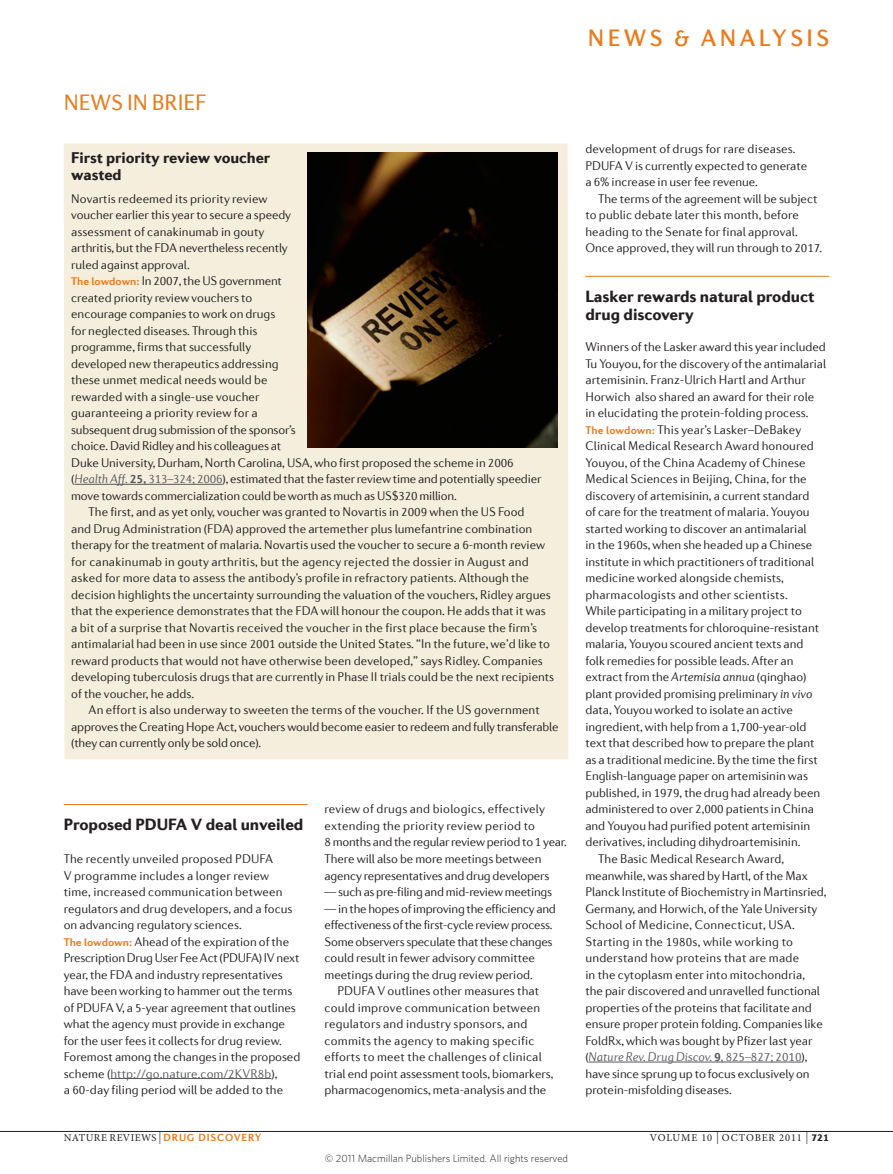
<style>
.page{position:relative;width:893px;height:1174px;background:#fff}
.page>*{position:absolute;margin:0;border:0;box-sizing:border-box;transform-origin:0 0}
.sectionheader{font:500 24px "Diverda Sans Com";letter-spacing:.14em;color:#ea7c1d}
.strap_reg{font:22.5px "Diverda Sans Com";letter-spacing:-.005em;color:#ea7c1d}
.nibtitle{font:900 16.5px/18px "Diverda Sans Com";letter-spacing:-.005em;color:#231f20}
.nibbox-title{font:900 15.75px/16.5px "Diverda Sans Com";letter-spacing:-.005em;color:#231f20}
.nibbody{font:300 12.75px/16.5px "Diverda Sans Com";letter-spacing:-.005em;color:#231f20}
.nibbody_indent{font:300 12.75px/16.5px "Diverda Sans Com";letter-spacing:-.005em;color:#231f20}
.nibbody_indent-2{font:300 12.75px/16.5px "Diverda Sans Com";letter-spacing:.015em;color:#231f20}
.t1{font:300 10.5px "Whitney";color:#231f20}
.t2{font:10.5px "Minion Pro";letter-spacing:.04em;color:#231f20}
.t3{font:10.5px "Minion Pro";letter-spacing:.085em;color:#231f20}
.s1{font-weight:700;font-size:11.25px;color:#ea7c1d}
.s2{font-style:italic;color:#57585a}
.s3{font-weight:700;color:#57585a}
.s4{color:#57585a}
.s5{font-family:"Diverda Sans Com Light 2";font-weight:400}
.s6{font-style:italic}
.s7{font-size:12px}
.s8{font-family:"Diverda Sans Com";font-weight:700;color:#ea7c1d}
.s9{font-family:"Diverda Sans Com";font-weight:900}
</style>
<div class="page">
<div style="left:64px;top:144px;width:504px;height:615px;background:#f5eedc"></div>
<img style="left:308px;top:152px;width:250px;height:295px">
<hr style="left:0;top:1131px;width:893px;height:1px;background:#231f20">
<hr style="left:74px;top:484px;width:149px;height:1px;background:#57585a">
<hr style="left:64px;top:804px;width:244px;height:1px;background:#ea7c1d">
<hr style="left:110px;top:1078px;width:161px;height:1px;background:#57585a">
<hr style="left:585px;top:276px;width:244px;height:1px;background:#ea7c1d">
<hr style="left:589px;top:1061px;width:212px;height:1px;background:#57585a">
<p class="strap_reg" style="left:64px;top:90px;width:144px">NEWS IN BRIEF</p>
<p class="nibbox-title" style="left:71px;top:149px;width:201px">First priority review voucher wasted</p>
<p class="nibbody" style="left:71px;top:190px;width:221px">Novartis redeemed its priority review voucher earlier this year to secure a speedy assessment of canakinumab in gouty arthritis, but the FDA nevertheless recently ruled against approval.</p>
<p class="nibbody" style="left:71px;top:273px;width:472px"><span class="s1">The lowdown:</span> In 2007, the US government<br>created priority review vouchers to<br>encourage companies to work on drugs<br>for neglected diseases. Through this<br>programme, firms that successfully<br>developed new therapeutics addressing<br>these unmet medical needs would be<br>rewarded with a single-use voucher<br>guaranteeing a priority review for a<br>subsequent drug submission of the sponsor’s<br>choice. David Ridley and his colleagues at<br>Duke University, Durham, North Carolina, USA, who first proposed the scheme in 2006 (<span class="s2">Health Aff.</span> <span class="s3">25,</span> <span class="s4">313–324; 2006</span>), estimated that the faster review time and potentially speedier move towards commercialization could be worth as much as US$320 million.</p>
<p class="nibbody" style="left:71px;top:504px;width:484px;text-indent:17px">The first, and as yet only, voucher was granted to Novartis in 2009 when the US Food<br>and Drug Administration (FDA) approved the artemether plus lumefantrine combination therapy for the treatment of malaria. Novartis used the voucher to secure a 6-month review for canakinumab in gouty arthritis, but the agency rejected the dossier in August and asked for more data to assess the antibody’s profile in refractory patients. Although the decision highlights the uncertainty surrounding the valuation of the vouchers, Ridley argues that the experience demonstrates that the FDA will honour the coupon. He adds that it was a bit of a surprise that Novartis received the voucher in the first place because the firm’s antimalarial had been in use since 2001 outside the United States. “In the future, we’d like to reward products that would not have otherwise been developed,” says Ridley. Companies <span class="s5">developing tuberculosis drugs that are currently in Phase II trials could be the next recipients </span>of the voucher, he adds.</p>
<p class="nibbody" style="left:71px;top:702px;width:489px;text-indent:17px">An effort is also underway to sweeten the terms of the voucher. If the US government approves the Creating Hope Act, vouchers would become easier to redeem and fully transferable (they can currently only be sold once).</p>
<p class="nibtitle" style="left:64px;top:815px;width:241px">Proposed PDUFA V deal unveiled</p>
<p class="nibbody" style="left:64px;top:850px;width:230px">The recently unveiled proposed PDUFA<br>V programme includes a longer review time, increased communication between regulators and drug developers, and a focus on advancing regulatory sciences.</p>
<p class="nibbody" style="left:64px;top:933px;width:238px"><span class="s1">The lowdown:</span> Ahead of the expiration of the Prescription Drug User Fee Act (PDUFA) IV next year, the FDA and industry representatives have been working to hammer out the terms of PDUFA V, a 5-year agreement that outlines what the agency must provide in exchange for the user fees it collects for drug review.<br>Foremost among the changes in the proposed scheme (<span class="s4">http://go.nature.com/2KVR8b</span>),<br>a 60-day filing period will be added to the</p>
<p class="nibbody" style="left:325px;top:801px;width:244px">review of drugs and biologics, effectively extending the priority review period to<br><span class="s5">8 months and the regular review period to 1 year.<br></span>There will also be more meetings between agency representatives and drug developers</p>
<p class="nibbody" style="left:325px;top:883px;width:229px">— such as pre-filing and mid-review meetings</p>
<p class="nibbody" style="left:325px;top:900px;width:233px">— in the hopes of improving the efficiency and effectiveness of the first-cycle review process.<br>Some observers speculate that these changes could result in fewer advisory committee meetings during the drug review period.</p>
<p class="nibbody_indent-2" style="left:325px;top:982px;width:230px;text-indent:13px">PDUFA V outlines other measures that could improve communication between regulators and industry sponsors, and commits the agency to making specific efforts to meet the challenges of clinical trial end point assessment tools, biomarkers, pharmacogenomics, meta-analysis and the</p>
<p class="sectionheader" style="left:588px;top:24px;width:243px">NEWS &amp; ANALYSIS</p>
<p class="nibbody_indent" style="left:585px;top:141px;width:223px">development of drugs for rare diseases.<br>PDUFA V is currently expected to generate a 6% increase in user fee revenue.</p>
<p class="nibbody_indent" style="left:585px;top:190px;width:238px;text-indent:13px">The terms of the agreement will be subject to public debate later this month, before heading to the Senate for final approval.<br>Once approved, they will run through to 2017.</p>
<p class="nibtitle" style="left:585px;top:287px;width:231px">Lasker rewards natural product drug discovery</p>
<p class="nibbody" style="left:585px;top:339px;width:242px">Winners of the Lasker award this year included Tu Youyou, for the discovery of the antimalarial artemisinin. Franz-Ulrich Hartl and Arthur Horwich also shared an award for their role in elucidating the protein-folding process.</p>
<p class="nibbody" style="left:585px;top:421px;width:236px"><span class="s1">The lowdown:</span> This year’s Lasker–DeBakey Clinical Medical Research Award honoured Youyou, of the China Academy of Chinese Medical Sciences in Beijing, China, for the discovery of artemisinin, a current standard of care for the treatment of malaria. Youyou started working to discover an antimalarial<br>in the 1960s, when she headed up a Chinese institute in which practitioners of traditional medicine worked alongside chemists, pharmacologists and other scientists.<br>While participating in a military project to develop treatments for chloroquine-resistant malaria, Youyou scoured ancient texts and folk remedies for possible leads. After an extract from the <span class="s6">Artemisia annua</span> (qinghao) plant provided promising preliminary <span class="s6">in vivo </span>data, Youyou worked to isolate an active ingredient, with help from a 1,700-year-old text that described how to prepare the plant as a traditional medicine. By the time the first English-language paper on artemisinin was published, in 1979, the drug had already been administered to over 2,000 patients in China and Youyou had purified potent artemisinin derivatives, including dihydroartemisinin.</p>
<p class="nibbody_indent" style="left:585px;top:850px;width:243px;text-indent:13px">The Basic Medical Research Award, meanwhile, was shared by Hartl, of the Max Planck Institute of Biochemistry in Martinsried, Germany, and Horwich, of the Yale University School of Medicine, Connecticut, USA.<br>Starting in the 1980s, while working to understand how proteins that are made<br>in the cytoplasm enter into mitochondria,<br>the pair discovered and unravelled functional properties of the proteins that facilitate and ensure proper protein folding. Companies like FoldRx, which was bought by Pfizer last year (<span class="s2">Nature Rev. Drug Discov.</span> <span class="s3">9</span><span class="s4">, 825–827; 2010</span>), have since sprung up to focus exclusively on protein-misfolding diseases.</p>
<p class="t2" style="left:64px;top:1131px;width:199px">NATURE REVIEWS <span class="s7">|</span> <span class="s8">DRUG DISCOVERY</span></p>
<p class="t3" style="left:650px;top:1131px;width:180px">VOLUME 10 <span class="s7">|</span> OCTOBER 2011 <span class="s7">|</span> <span class="s9">721</span></p>
<p class="t1" style="left:325px;top:1151px;width:245px">© 2011 Macmillan Publishers Limited. All rights reserved</p>
</div>
